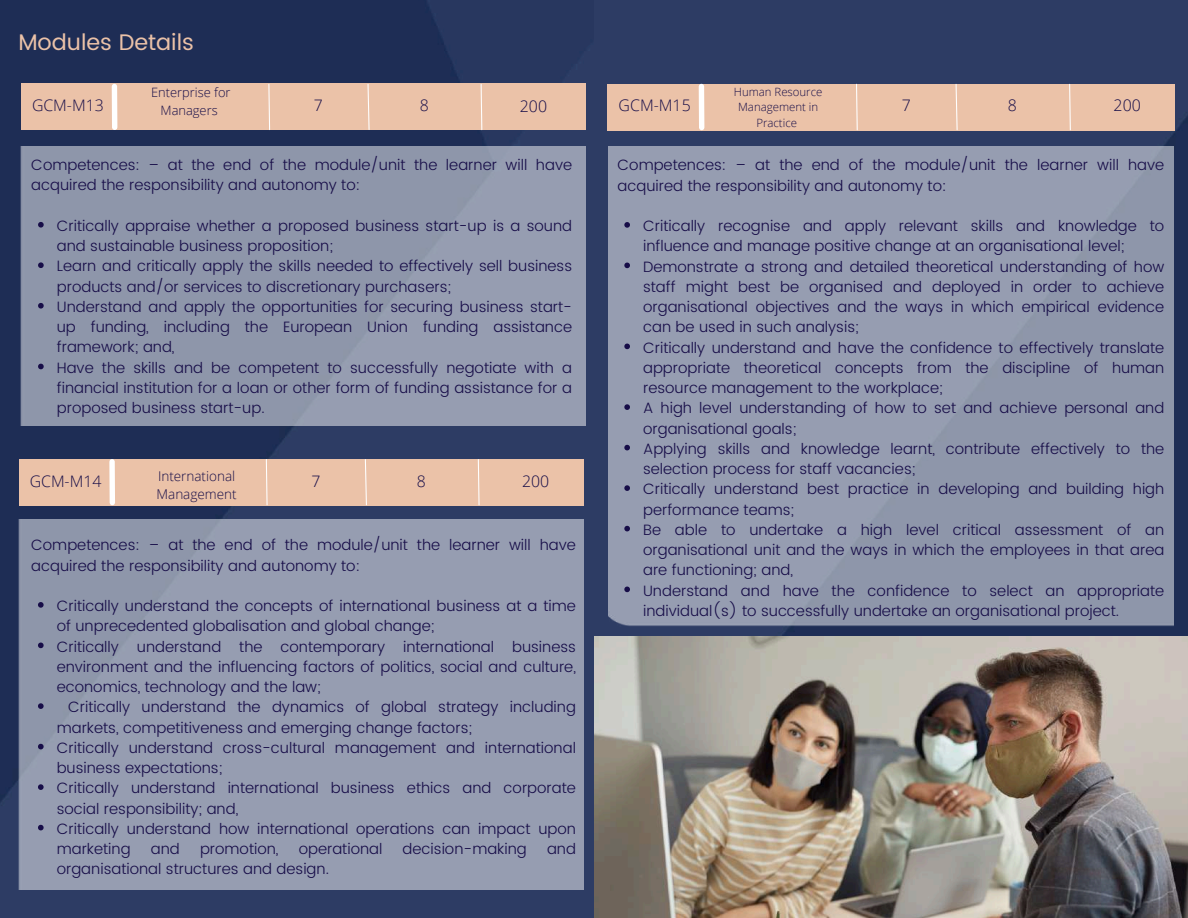
<style>
.page{position:relative;width:1188px;height:918px;background:#fff}
.page>*{position:absolute;margin:0;border:0;box-sizing:border-box;transform-origin:0 0}
.t1{font:22.5px "Poppins";color:#ebc2a8}
.t2{font:300 15.9px "Open Sans";color:#170d48}
.t3{font:300 15px/20.2px "Poppins";color:#170d48}
.t4{font:300 13.5px/18px "Open Sans";color:#170d48}
.t5{font:300 12.9px/17.2px "Open Sans";color:#170d48;text-align:center}
.t6{font:300 11.4px/15.3px "Open Sans";color:#170d48;text-align:center}
</style>
<div class="page">
<img style="left:0;top:0;width:1188px;height:918px">
<img style="left:594px;top:637px;width:594px;height:281px">
<div style="left:20px;top:147px;width:566px;height:279px;background:#8e96aa"></div>
<svg style="left:38px;top:222px;width:6px;height:6px"></svg>
<svg style="left:38px;top:262px;width:6px;height:6px"></svg>
<svg style="left:38px;top:303px;width:6px;height:6px"></svg>
<svg style="left:38px;top:364px;width:6px;height:5px"></svg>
<div style="left:18px;top:519px;width:565px;height:371px;background:#969db1"></div>
<svg style="left:38px;top:602px;width:6px;height:6px"></svg>
<svg style="left:38px;top:643px;width:6px;height:5px"></svg>
<svg style="left:38px;top:703px;width:6px;height:6px"></svg>
<svg style="left:38px;top:744px;width:6px;height:5px"></svg>
<svg style="left:38px;top:784px;width:6px;height:6px"></svg>
<svg style="left:38px;top:825px;width:6px;height:5px"></svg>
<div style="left:609px;top:147px;width:565px;height:479px;background:#969db1"></div>
<svg style="left:624px;top:222px;width:6px;height:6px"></svg>
<svg style="left:624px;top:263px;width:6px;height:5px"></svg>
<svg style="left:624px;top:344px;width:6px;height:5px"></svg>
<svg style="left:624px;top:404px;width:6px;height:6px"></svg>
<svg style="left:624px;top:445px;width:6px;height:5px"></svg>
<svg style="left:624px;top:485px;width:6px;height:6px"></svg>
<svg style="left:624px;top:526px;width:6px;height:5px"></svg>
<svg style="left:624px;top:587px;width:6px;height:5px"></svg>
<div style="left:21px;top:84px;width:565px;height:46px;background:#ebc2a8"></div>
<div style="left:112px;top:86px;width:5px;height:41px;background:#fff"></div>
<svg style="left:268px;top:83px;width:3px;height:48px"></svg>
<svg style="left:367px;top:83px;width:3px;height:48px"></svg>
<svg style="left:480px;top:83px;width:3px;height:48px"></svg>
<div style="left:19px;top:459px;width:564px;height:46px;background:#ebc2a8"></div>
<div style="left:109px;top:462px;width:6px;height:41px;background:#fff"></div>
<svg style="left:265px;top:458px;width:3px;height:48px"></svg>
<svg style="left:364px;top:458px;width:4px;height:48px"></svg>
<svg style="left:477px;top:458px;width:3px;height:48px"></svg>
<div style="left:608px;top:84px;width:567px;height:46px;background:#ebc2a8"></div>
<div style="left:699px;top:86px;width:5px;height:42px;background:#fff"></div>
<svg style="left:855px;top:83px;width:3px;height:48px"></svg>
<svg style="left:955px;top:83px;width:3px;height:48px"></svg>
<svg style="left:1069px;top:83px;width:2px;height:48px"></svg>
<h1 class="t1" style="left:18px;top:29px;width:177px">Modules Details</h1>
<p class="t2" style="left:32px;top:94px;width:73px">GCM-M13</p>
<p class="t5" style="left:151px;top:84px;width:81px">Enterprise for<br>Managers</p>
<p class="t2" style="left:314px;top:94px;width:11px">7</p>
<p class="t2" style="left:420px;top:94px;width:11px">8</p>
<p class="t2" style="left:619px;top:94px;width:74px">GCM-M15</p>
<p class="t6" style="left:734px;top:84px;width:90px">Human Resource<br>Management in<br>Practice</p>
<p class="t2" style="left:520px;top:95px;width:29px">200</p>
<p class="t2" style="left:902px;top:94px;width:11px">7</p>
<p class="t2" style="left:1008px;top:94px;width:11px">8</p>
<p class="t2" style="left:1114px;top:94px;width:29px">200</p>
<p class="t3" style="left:31px;top:155px;width:542px">Competences: – at the end of the module/unit the learner will have acquired the responsibility and autonomy to:</p>
<p class="t3" style="left:57px;top:216px;width:517px">Critically appraise whether a proposed business start-up is a sound and sustainable business proposition;<br>Learn and critically apply the skills needed to effectively sell business products and/or services to discretionary purchasers;<br>Understand and apply the opportunities for securing business start&shy;up funding, including the European Union funding assistance framework; and,<br>Have the skills and be competent to successfully negotiate with a financial institution for a loan or other form of funding assistance for a proposed business start-up.</p>
<p class="t4" style="left:157px;top:467px;width:82px">International<br>Management</p>
<p class="t2" style="left:30px;top:470px;width:73px">GCM-M14</p>
<p class="t2" style="left:311px;top:470px;width:11px">7</p>
<p class="t2" style="left:417px;top:470px;width:11px">8</p>
<p class="t2" style="left:522px;top:470px;width:29px">200</p>
<p class="t3" style="left:31px;top:535px;width:546px">Competences: – at the end of the module/unit the learner will have acquired the responsibility and autonomy to:</p>
<p class="t3" style="left:57px;top:596px;width:521px">Critically understand the concepts of international business at a time of unprecedented globalisation and global change;<br>Critically understand the contemporary international business environment and the influencing factors of politics, social and culture, economics, technology and the law;</p>
<p class="t3" style="left:57px;top:697px;width:521px;text-indent:11px">Critically understand the dynamics of global strategy including markets, competitiveness and emerging change factors;<br>Critically understand cross-cultural management and international business expectations;<br>Critically understand international business ethics and corporate social responsibility; and,<br>Critically understand how international operations can impact upon marketing</p>
<p class="t3" style="left:151px;top:839px;width:30px">and</p>
<p class="t3" style="left:200px;top:839px;width:80px">promotion,</p>
<p class="t3" style="left:299px;top:839px;width:85px">operational</p>
<p class="t3" style="left:403px;top:839px;width:126px">decision-making</p>
<p class="t3" style="left:547px;top:839px;width:30px">and</p>
<p class="t3" style="left:57px;top:859px;width:274px">organisational structures and design.</p>
<p class="t3" style="left:618px;top:155px;width:548px">Competences: – at the end of the module/unit the learner will have acquired the responsibility and autonomy to:</p>
<p class="t3" style="left:643px;top:216px;width:523px">Critically recognise and apply relevant skills and knowledge to influence and manage positive change at an organisational level; Demonstrate a strong and detailed theoretical understanding of how staff might best be organised and deployed in order to achieve organisational objectives and the ways in which empirical evidence can be used in such analysis;<br>Critically understand and have the confidence to effectively translate appropriate theoretical concepts from the discipline of human resource management to the workplace;<br>A high level understanding of how to set and achieve personal and organisational goals;<br>Applying skills and knowledge learnt, contribute effectively to the selection process for staff vacancies;<br>Critically understand best practice in developing and building high performance teams;<br>Be able to undertake a high level critical assessment of an organisational unit and the ways in which the employees in that area are functioning; and,<br>Understand and have the confidence to select an appropriate individual(s) to successfully undertake an organisational project.</p>
</div>
